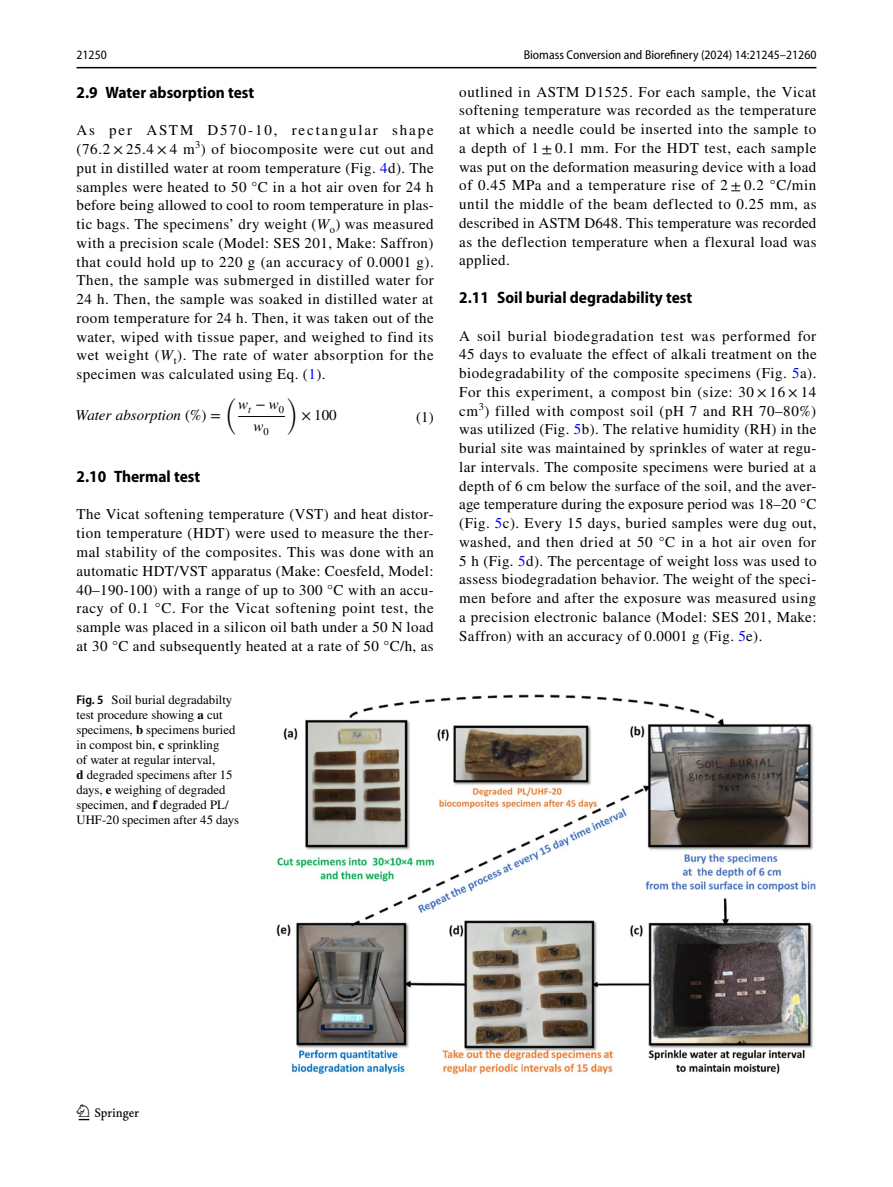
<style>
.page{position:relative;width:893px;height:1187px;background:#fff}
.page>*{position:absolute;margin:0;border:0;box-sizing:border-box;transform-origin:0 0}
.t1{font:22.5px "Springnew Regular 2";color:#000}
.t2{font:700 semi-condensed 16.5px "Myriad Pro";color:#000}
.t3{font:15px/18.8px "STIX";letter-spacing:.03em;color:#000;text-align:justify}
.t4{font:italic 15px/21.6px "STIX General";color:#000;text-align:center}
.t5{font:15px "STIX General";color:#000}
.t6{font:15px "STIX Math Extensions";color:#000}
.t7{font:12.75px/15px "STIX";color:#000}
.t8{font:semi-condensed 12.75px "Myriad Pro";color:#000}
.s1{color:#00f}
.s2{font-style:italic}
.s3{font-family:"STIX Math";font-style:normal}
.s4{font-family:"STIX Math"}
.s5{font-family:"Myriad Pro";font-weight:600;font-stretch:semi-condensed}
.s6{font-weight:700}
</style>
<div class="page">
<hr style="left:77px;top:67px;width:739px;height:1px;background:#000">
<hr style="left:238px;top:416px;width:47px;height:1px;background:#000">
<img style="left:276px;top:694px;width:540px;height:379px">
<p class="t8" style="left:77px;top:48px;width:32px">21250</p>
<p class="t8" style="left:524px;top:48px;width:294px">Biomass Conversion and Biorefinery (2024) 14:21245–21260</p>
<p class="t2" style="left:77px;top:83px;width:179px">2.9 Water absorption test</p>
<p class="t3" style="left:77px;top:122px;width:359px">As per ASTM D570-10, rectangular shape (76.2 × 25.4 × 4 m<sup>3</sup>) of biocomposite were cut out and put in distilled water at room temperature (Fig. <span class="s1">4</span>d). The samples were heated to 50 °C in a hot air oven for 24 h before being allowed to cool to room temperature in plas&shy;tic bags. The specimens’ dry weight (<span class="s2">W</span><sub>o</sub>) was measured with a precision scale (Model: SES 201, Make: Saffron) that could hold up to 220 g (an accuracy of 0.0001 g).<br>Then, the sample was submerged in distilled water for 24 h. Then, the sample was soaked in distilled water at room temperature for 24 h. Then, it was taken out of the water, wiped with tissue paper, and weighed to find its wet weight (<span class="s2">W</span><sub>t</sub>). The rate of water absorption for the specimen was calculated using Eq. (<span class="s1">1</span>).</p>
<p class="t6" style="left:225px;top:385px;width:13px">(</p>
<p class="t4" style="left:238px;top:395px;width:48px">w<sub>t</sub> <span class="s3">−</span> w<sub>0 </sub>w<sub>0</sub></p>
<p class="t6" style="left:287px;top:385px;width:13px">)</p>
<p class="t4" style="left:75px;top:406px;width:147px">Water absorption <span class="s3">(%) =</span></p>
<p class="t3" style="left:416px;top:409px;width:19px">(1)</p>
<p class="t5" style="left:301px;top:406px;width:37px"><span class="s4">×</span> 100</p>
<p class="t2" style="left:77px;top:467px;width:125px">2.10 Thermal test</p>
<p class="t3" style="left:77px;top:506px;width:359px">The Vicat softening temperature (VST) and heat distor&shy;tion temperature (HDT) were used to measure the ther&shy;mal stability of the composites. This was done with an automatic HDT/VST apparatus (Make: Coesfeld, Model:<br>40–190-100) with a range of up to 300 °C with an accu&shy;racy of 0.1 °C. For the Vicat softening point test, the sample was placed in a silicon oil bath under a 50 N load at 30 °C and subsequently heated at a rate of 50 °C/h, as</p>
<p class="t7" style="left:77px;top:692px;width:164px"><span class="s5">Fig. 5</span> Soil burial degradabilty test procedure showing <span class="s6">a</span> cut specimens, <span class="s6">b</span> specimens buried in compost bin, <span class="s6">c</span> sprinkling<br>of water at regular interval,<br><span class="s6">d</span> degraded specimens after 15 days, <span class="s6">e</span> weighing of degraded specimen, and <span class="s6">f</span> degraded PL/<br>UHF-20 specimen after 45 days</p>
<p class="t3" style="left:459px;top:83px;width:359px">outlined in ASTM D1525. For each sample, the Vicat softening temperature was recorded as the temperature at which a needle could be inserted into the sample to a depth of 1 ± 0.1 mm. For the HDT test, each sample was put on the deformation measuring device with a load of 0.45 MPa and a temperature rise of 2 ± 0.2 °C/min until the middle of the beam deflected to 0.25 mm, as described in ASTM D648. This temperature was recorded as the deflection temperature when a flexural load was applied.</p>
<p class="t2" style="left:459px;top:288px;width:235px">2.11 Soil burial degradability test</p>
<p class="t3" style="left:459px;top:327px;width:359px">A soil burial biodegradation test was performed for 45 days to evaluate the effect of alkali treatment on the biodegradability of the composite specimens (Fig. <span class="s1">5</span>a).<br>For this experiment, a compost bin (size: 30 × 16 × 14 cm<sup>3</sup>) filled with compost soil (pH 7 and RH 70–80%) was utilized (Fig. <span class="s1">5</span>b). The relative humidity (RH) in the burial site was maintained by sprinkles of water at regu&shy;lar intervals. The composite specimens were buried at a depth of 6 cm below the surface of the soil, and the aver&shy;age temperature during the exposure period was 18–20 °C (Fig. <span class="s1">5</span>c). Every 15 days, buried samples were dug out, washed, and then dried at 50 °C in a hot air oven for 5 h (Fig. <span class="s1">5</span>d). The percentage of weight loss was used to assess biodegradation behavior. The weight of the speci&shy;men before and after the exposure was measured using a precision electronic balance (Model: SES 201, Make:<br>Saffron) with an accuracy of 0.0001 g (Fig. <span class="s1">5</span>e).</p>
<h1 class="t1" style="left:79px;top:1104px;width:62px">1 3</h1>
</div>
